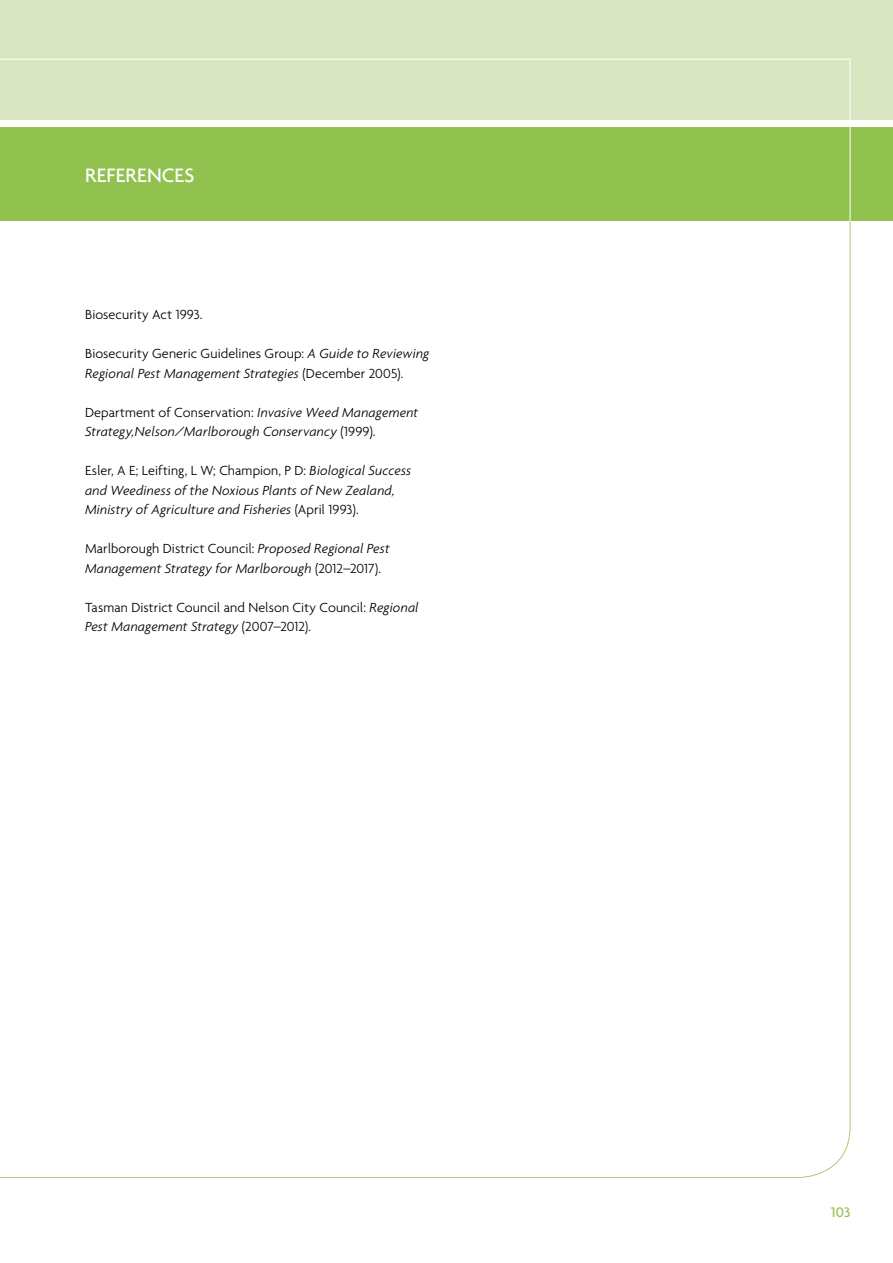
<style>
.page{position:relative;width:893px;height:1263px;background:#fff}
.page>*{position:absolute;margin:0;border:0;box-sizing:border-box;transform-origin:0 0}
.t1{font:500 21px "Agenda";letter-spacing:.005em;color:#fff}
.t2{font:500 15px "Agenda";color:#91c14f}
.t3{font:italic 300 14.25px/19.5px "Agenda";letter-spacing:.01em;color:#000}
.t4{font:300 14.25px/19.5px "Agenda";letter-spacing:.005em;color:#000}
.s1{font-style:italic}
.s2{font-style:normal}
</style>
<div class="page">
<svg style="left:0;top:59px;width:1px;height:60px"></svg>
<div style="left:0;top:128px;width:893px;height:93px;background:#91c14f"></div>
<div style="left:1px;top:0;width:892px;height:119px;background:#d7e6c0"></div>
<svg style="left:1px;top:59px;width:849px;height:60px"></svg>
<h1 class="t1" style="left:85px;top:162px;width:111px">REFERENCES</h1>
<p class="t4" style="left:85px;top:304px;width:119px">Biosecurity Act 1993.</p>
<p class="t4" style="left:85px;top:343px;width:346px">Biosecurity Generic Guidelines Group: <span class="s1">A Guide to Reviewing<br>Regional Pest Management Strategies</span> (December 2005).</p>
<p class="t3" style="left:85px;top:402px;width:335px"><span class="s2">Department of Conservation:</span> Invasive Weed Management<br>Strategy,Nelson/Marlborough Conservancy <span class="s2">(1999).</span></p>
<p class="t3" style="left:85px;top:460px;width:328px"><span class="s2">Esler, A E; Leifting, L W; Champion, P D:</span> Biological Success and Weediness of the Noxious Plants of New Zealand,<br>Ministry of Agriculture and Fisheries <span class="s2">(April 1993).</span></p>
<p class="t3" style="left:85px;top:538px;width:306px"><span class="s2">Marlborough District Council:</span> Proposed Regional Pest<br>Management Strategy for Marlborough <span class="s2">(2012–2017).</span></p>
<p class="t4" style="left:85px;top:597px;width:335px">Tasman District Council and Nelson City Council: <span class="s1">Regional<br>Pest Management Strategy</span> (2007–2012).</p>
<p class="t2" style="left:831px;top:1203px;width:21px">103</p>
</div>
